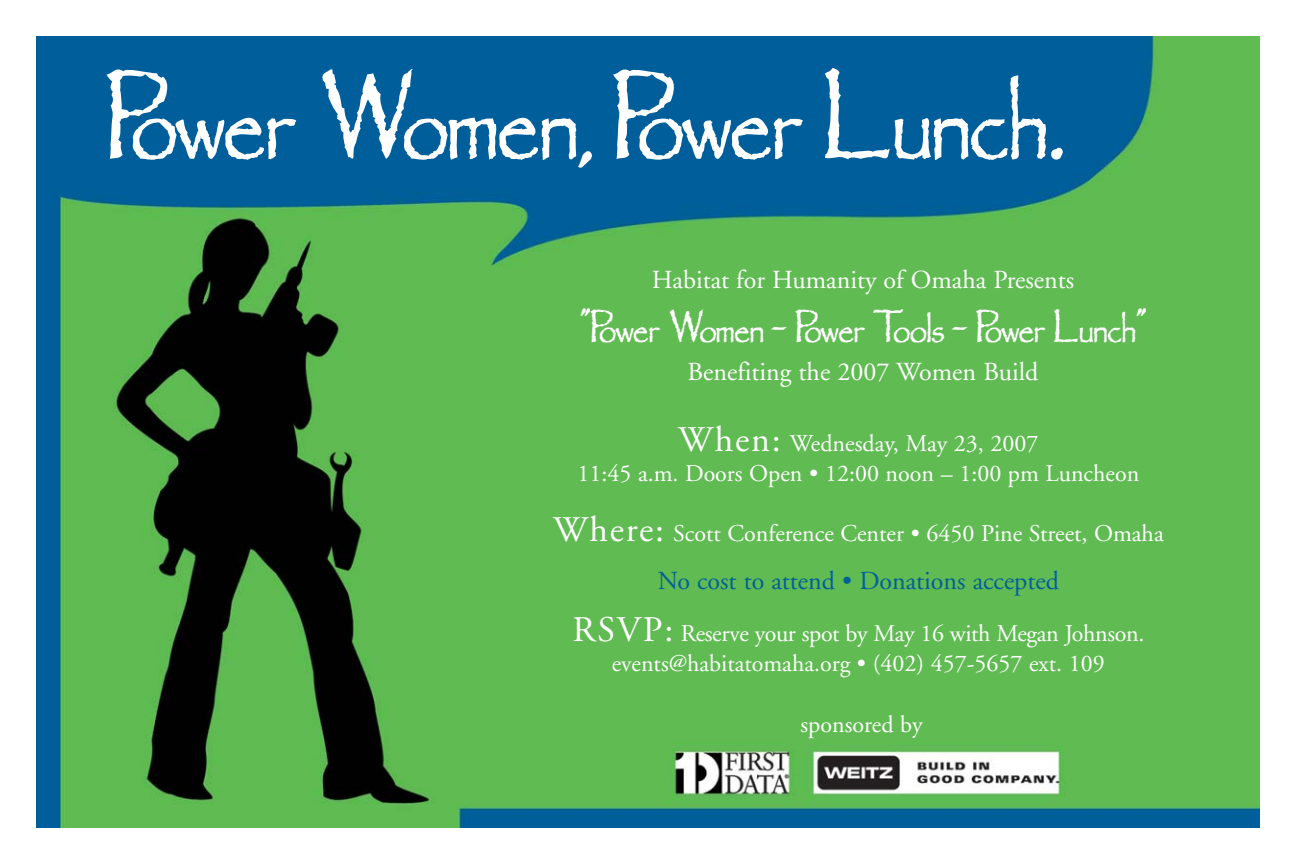
<style>
.page{position:relative;width:1296px;height:864px;background:#fff}
.page>*{position:absolute;margin:0;border:0;box-sizing:border-box;transform-origin:0 0}
.t1{font:44px "Ereshkigal";color:#fff}
.t2{font:26px "Adobe Garamond";color:#fff}
.t3{font:26px "Adobe Garamond";color:#025f99}
.t4{font:24px/30px "Adobe Garamond";color:#fff;text-align:center}
.s1{font-size:36px}
</style>
<div class="page">
<img style="left:36px;top:36px;width:1224px;height:792px">
<img style="left:107px;top:69px;width:117px;height:91px">
<p class="t2" style="left:652px;top:269px;width:424px">Habitat for Humanity of Omaha Presents</p>
<h1 class="t1" style="left:580px;top:310px;width:568px">“Power Women - Power Tools - Power Lunch”</h1>
<p class="t2" style="left:688px;top:361px;width:352px">Benefiting the 2007 Women Build</p>
<p class="t4" style="left:577px;top:430px;width:563px"><span class="s1">When:</span> Wednesday, May 23, 2007<br>11:45 a.m. Doors Open • 12:00 noon – 1:00 pm Luncheon</p>
<p class="t4" style="left:553px;top:520px;width:612px"><span class="s1">Where:</span> Scott Conference Center • 6450 Pine Street, Omaha</p>
<p class="t3" style="left:658px;top:570px;width:403px">No cost to attend • Donations accepted</p>
<p class="t4" style="left:572px;top:620px;width:573px"><span class="s1">RSVP:</span> Reserve your spot by May 16 with Megan Johnson. events@habitatomaha.org • (402) 457-5657 ext. 109</p>
<p class="t4" style="left:801px;top:712px;width:124px">sponsored by</p>
</div>
